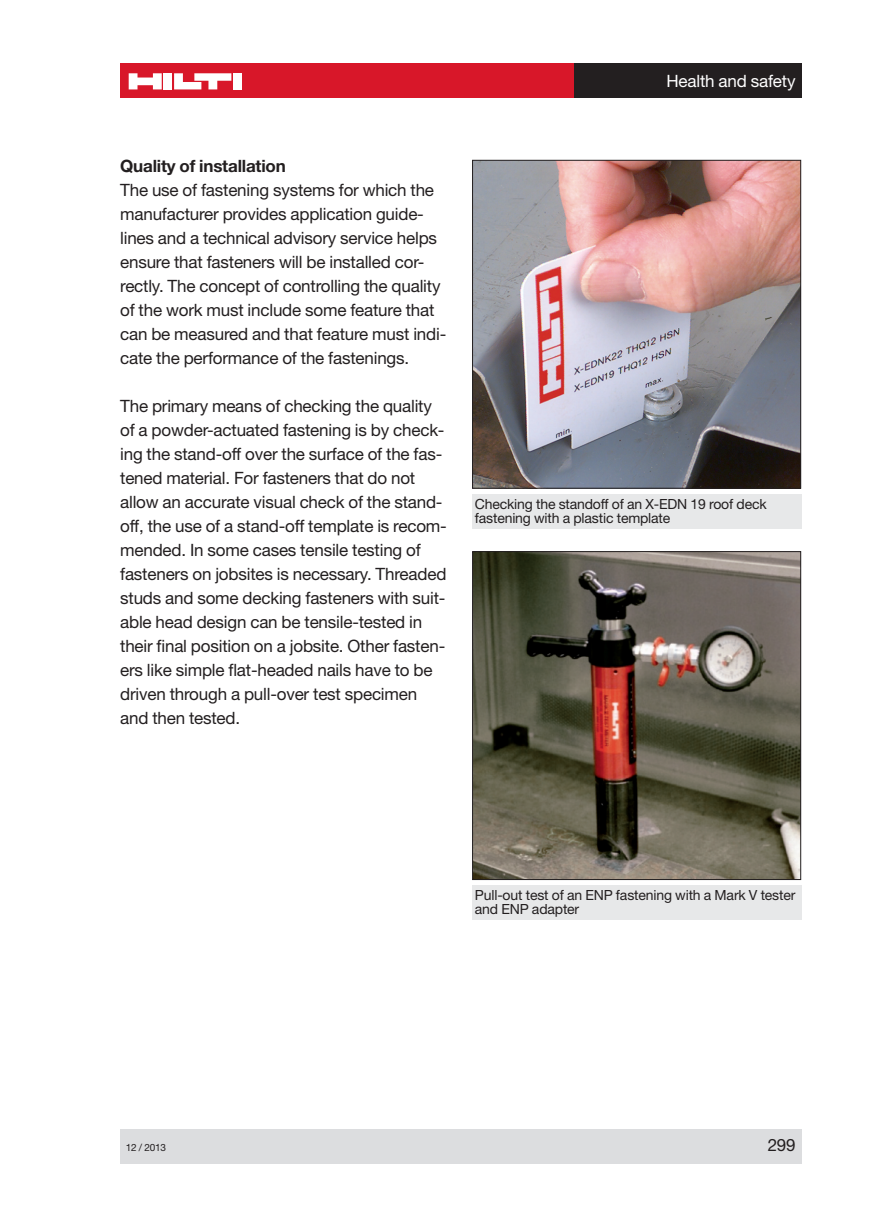
<style>
.page{position:relative;width:876px;height:1227px;background:#fff}
.page>*{position:absolute;margin:0;border:0;box-sizing:border-box;transform-origin:0 0}
.t1{font:17px/24px "Helvetica Neue";letter-spacing:-.01em;color:#231f20}
.t2{font:700 17px "Helvetica Neue";letter-spacing:-.01em;color:#231f20}
.t3{font:17px "Helvetica Neue";letter-spacing:-.01em;color:#fff}
.t4{font:14px/14px "Helvetica Neue";letter-spacing:-.01em;color:#231f20}
.t5{font:10px "Helvetica Neue";letter-spacing:-.02em;color:#231f20}
</style>
<div class="page">
<div style="left:120px;top:1129px;width:680px;height:34px;background:#dcdddf"></div>
<div style="left:120px;top:63px;width:454px;height:34px;background:#d81729"></div>
<div style="left:163px;top:73px;width:9px;height:16px;background:#fff"></div>
<div style="left:233px;top:73px;width:9px;height:16px;background:#fff"></div>
<svg style="left:129px;top:73px;width:33px;height:16px"></svg>
<svg style="left:174px;top:73px;width:57px;height:16px"></svg>
<div style="left:574px;top:63px;width:226px;height:34px;background:#231f20"></div>
<img style="left:474px;top:162px;width:324px;height:325px">
<div style="left:472px;top:160px;width:328px;height:329px;border:1px solid #231f20"></div>
<div style="left:472px;top:494px;width:328px;height:34px;background:#e7e8e9"></div>
<img style="left:474px;top:553px;width:324px;height:325px">
<div style="left:472px;top:551px;width:328px;height:329px;border:1px solid #231f20"></div>
<div style="left:472px;top:885px;width:328px;height:34px;background:#e7e8e9"></div>
<p class="t2" style="left:120px;top:160px;width:167px">Quality of installation</p>
<p class="t1" style="left:120px;top:179px;width:327px">The use of fastening systems for which the manufacturer provides application guide&shy;lines and a technical advisory service helps ensure that fasteners will be installed cor&shy;rectly. The concept of controlling the quality of the work must include some feature that can be measured and that feature must indi&shy;cate the performance of the fastenings.</p>
<p class="t1" style="left:120px;top:395px;width:328px">The primary means of checking the quality of a powder-actuated fastening is by check&shy;ing the stand-off over the surface of the fas&shy;tened material. For fasteners that do not allow an accurate visual check of the stand&shy;off, the use of a stand-off template is recom&shy;mended. In some cases tensile testing of fasteners on jobsites is necessary. Threaded studs and some decking fasteners with suit&shy;able head design can be tensile-tested in their final position on a jobsite. Other fasten&shy;ers like simple flat-headed nails have to be driven through a pull-over test specimen and then tested.</p>
<p class="t3" style="left:666px;top:75px;width:130px">Health and safety</p>
<p class="t4" style="left:474px;top:498px;width:293px">Checking the standoff of an X-EDN 19 roof deck fastening with a plastic template</p>
<p class="t4" style="left:474px;top:889px;width:322px">Pull-out test of an ENP fastening with a Mark V tester and ENP adapter</p>
<p class="t5" style="left:126px;top:1143px;width:42px">12 / 2013</p>
<p class="t1" style="left:767px;top:1134px;width:29px">299</p>
</div>
